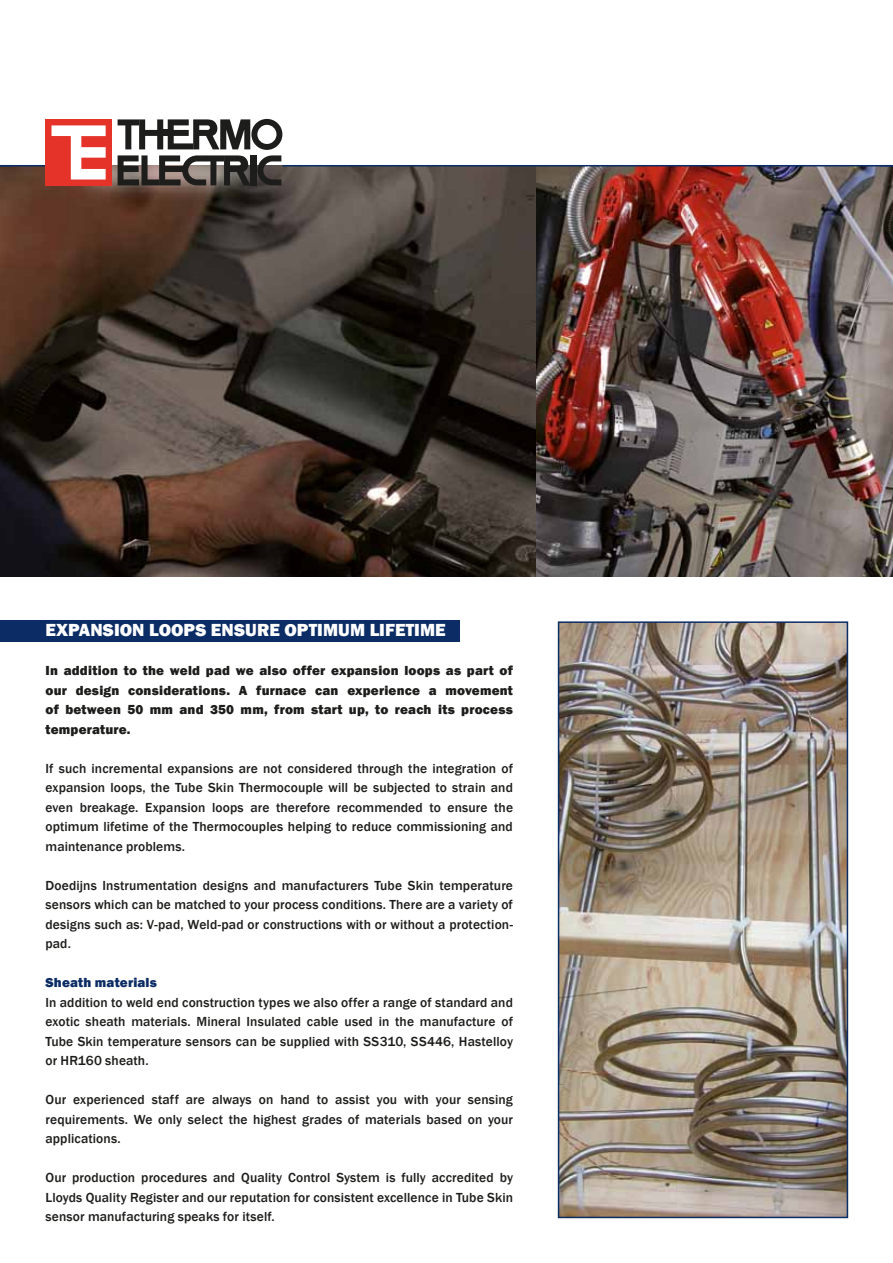
<style>
.page{position:relative;width:893px;height:1263px;background:#fff}
.page>*{position:absolute;margin:0;border:0;box-sizing:border-box;transform-origin:0 0}
.t1{font:800 18px "Franklin Gothic";letter-spacing:.005em;color:#fff}
.t2{font:500 13.5px/19.5px "Franklin Gothic";letter-spacing:.01em;color:#1d1d1b;text-align:justify}
.t3{font:800 13.5px/19.5px "Franklin Gothic";letter-spacing:.015em;color:#1d1d1b;text-align:justify}
.t4{font:800 13.5px "Franklin Gothic";letter-spacing:.015em;color:#0c2c65}
</style>
<div class="page">
<img style="left:0;top:166px;width:893px;height:411px">
<img style="left:561px;top:624px;width:284px;height:591px">
<div style="left:558px;top:621px;width:290px;height:597px;border:2px solid #0c2c65"></div>
<img style="left:46px;top:155px;width:236px;height:56px">
<div style="left:0;top:620px;width:459px;height:21px;background:#0c2c65"></div>
<hr style="left:0;top:165px;width:53px;height:1px;background:#0c2c65">
<hr style="left:282px;top:165px;width:611px;height:1px;background:#0c2c65">
<svg style="left:118px;top:119px;width:164px;height:66px"></svg>
<div style="left:46px;top:119px;width:66px;height:66px;background:#e63329"></div>
<svg style="left:52px;top:125px;width:54px;height:54px"></svg>
<h1 class="t1" style="left:46px;top:619px;width:402px">EXPANSION LOOPS ENSURE OPTIMUM LIFETIME</h1>
<p class="t3" style="left:46px;top:661px;width:469px">In addition to the weld pad we also offer expansion loops as part of our design considerations. A furnace can experience a movement of between 50 mm and 350 mm, from start up, to reach its process temperature.</p>
<p class="t2" style="left:46px;top:759px;width:469px">If such incremental expansions are not considered through the integration of expansion loops, the Tube Skin Thermocouple will be subjected to strain and even breakage. Expansion loops are therefore recommended to ensure the optimum lifetime of the Thermocouples helping to reduce commissioning and maintenance problems.</p>
<p class="t2" style="left:46px;top:876px;width:469px">Doedijns Instrumentation designs and manufacturers Tube Skin temperature sensors which can be matched to your process conditions. There are a variety of designs such as: V-pad, Weld-pad or constructions with or without a protection&shy;pad.</p>
<p class="t4" style="left:46px;top:974px;width:113px">Sheath materials</p>
<p class="t2" style="left:46px;top:993px;width:469px">In addition to weld end construction types we also offer a range of standard and exotic sheath materials. Mineral Insulated cable used in the manufacture of Tube Skin temperature sensors can be supplied with SS310, SS446, Hastelloy or HR160 sheath.</p>
<p class="t2" style="left:46px;top:1090px;width:469px">Our experienced staff are always on hand to assist you with your sensing requirements. We only select the highest grades of materials based on your applications.</p>
<p class="t2" style="left:46px;top:1168px;width:469px">Our production procedures and Quality Control System is fully accredited by Lloyds Quality Register and our reputation for consistent excellence in Tube Skin sensor manufacturing speaks for itself.</p>
</div>
